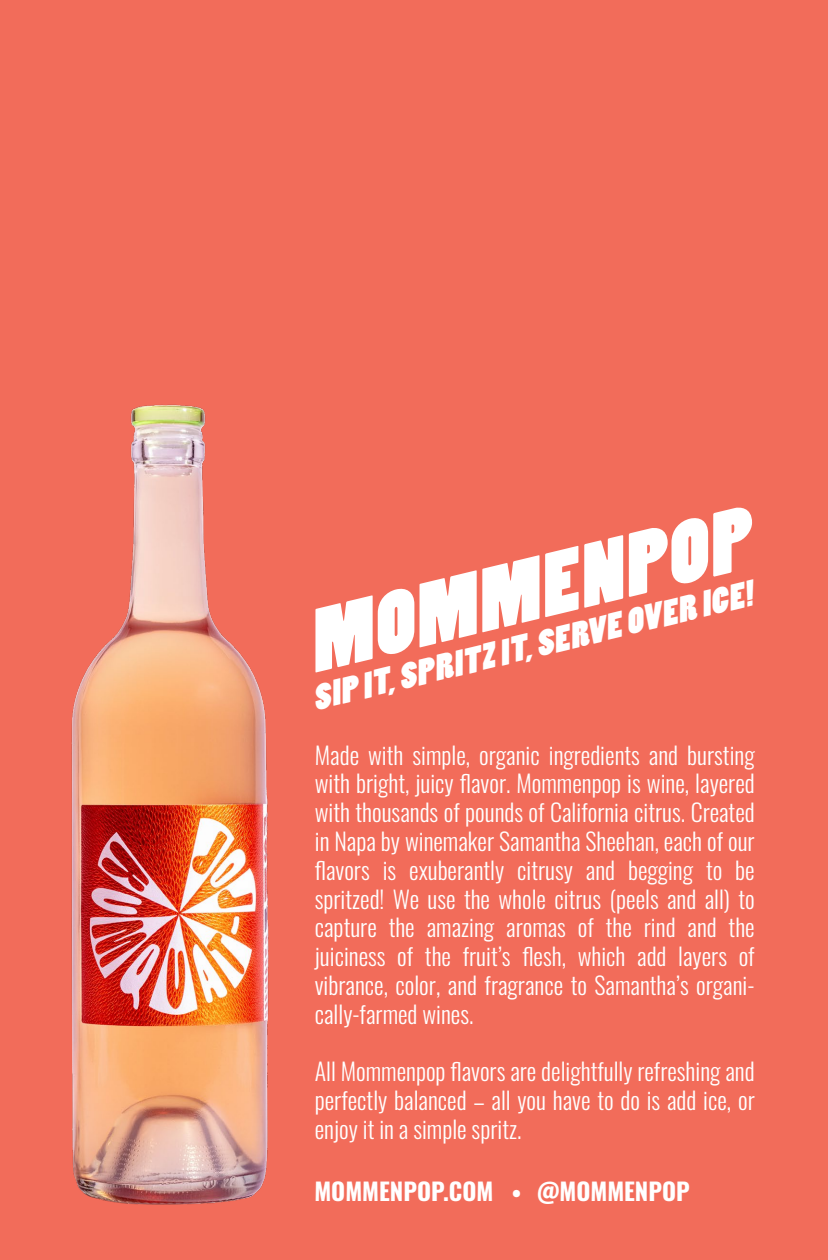
<style>
.page{position:relative;width:828px;height:1260px;background:#f26c5a}
.page>*{position:absolute;margin:0;border:0;box-sizing:border-box;transform-origin:0 0}
.t1{font:italic 82.4px "Poplar Std";color:#fff;scale:1.1 1}
.t2{font:italic 33.8px "Poplar Std";color:#fff;scale:1.1 1}
.t3{font:300 24px/28.8px "Oswald";color:#fff;text-align:justify}
.t4{font:700 24px "Oswald";color:#fff}
.s1{font-size:20px}
</style>
<div class="page">
<img style="left:71px;top:404px;width:198px;height:801px">
<h1 class="t1" style="left:296px;top:601px;width:412px;rotate:-14deg">MOMMENPOP</h1>
<h2 class="t2" style="left:308px;top:682px;width:412px;rotate:-14deg">SIP IT, SPRITZ IT, SERVE OVER ICE!</h2>
<p class="t3" style="left:315px;top:738px;width:441px">Made with simple, organic ingredients and bursting with bright, juicy flavor. Mommenpop is wine, layered with thousands of pounds of California citrus. Created in Napa by winemaker Samantha Sheehan, each of our flavors is exuberantly citrusy and begging to be spritzed! We use the whole citrus (peels and all) to capture the amazing aromas of the rind and the juiciness of the fruit’s flesh, which add layers of vibrance, color, and fragrance to Samantha’s organi&shy;cally-farmed wines.</p>
<p class="t3" style="left:315px;top:1054px;width:442px">All Mommenpop flavors are delightfully refreshing and perfectly balanced – all you have to do is add ice, or enjoy it in a simple spritz.</p>
<p class="t4" style="left:314px;top:1179px;width:377px">MOMMENPOP.COM <span class="s1">•</span> @MOMMENPOP</p>
</div>
